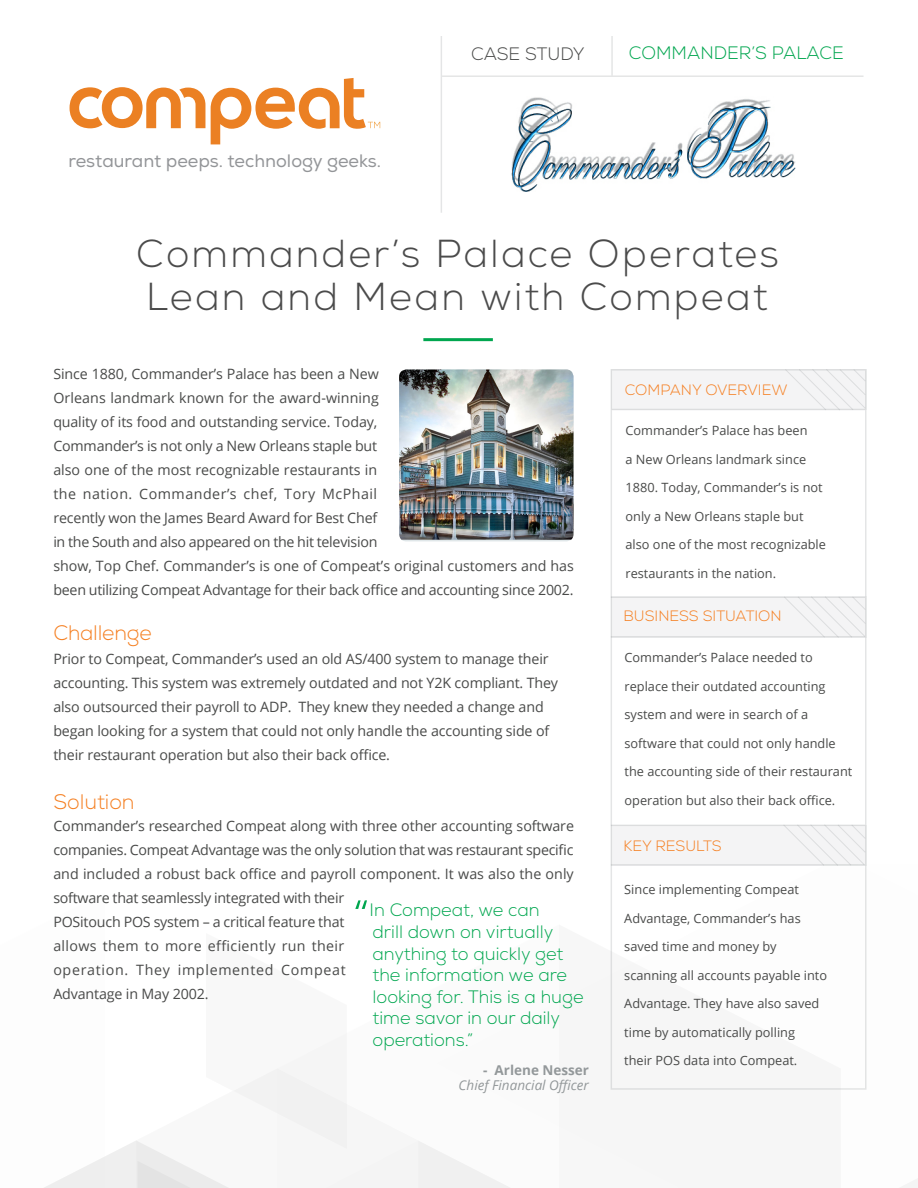
<style>
.page{position:relative;width:918px;height:1188px;background:#fff}
.page>*{position:absolute;margin:0;border:0;box-sizing:border-box;transform-origin:0 0}
.t1{font:300 51px "Nexa";color:#00a64f}
.t2{font:300 39px "Nexa";letter-spacing:.055em;color:#4b4b4b}
.Body{font:300 21px "Nexa";letter-spacing:-.01em;color:#f57f21}
.t3{font:300 18px/21.6px "Nexa";color:#00a64f}
.t4{font:18px "Nexa";color:#939598}
.Body-2{font:300 18px "Nexa";color:#00a64f}
.Body-3{font:300 18px "Nexa";color:#494a49}
.Overview_Text{font:300 15px "Nexa";color:#f57f21}
.Body-4{font:14.25px/24px "Open Sans";letter-spacing:-.01em;color:#494a49}
.Quote_Attribute{font:italic 13.5px/15px "Open Sans";color:#93989a;text-align:right}
.Overview_Text-2{font:12.75px "Open Sans";color:#494a49}
.s1{font-weight:700;font-style:normal}
</style>
<div class="page">
<hr style="left:441px;top:36px;width:1px;height:177px;background:#93989a">
<hr style="left:442px;top:75px;width:422px;height:2px;background:#93989a">
<hr style="left:611px;top:36px;width:2px;height:39px;background:#93989a">
<svg style="left:70px;top:87px;width:135px;height:41px"></svg>
<svg style="left:211px;top:78px;width:169px;height:66px"></svg>
<hr style="left:423px;top:338px;width:70px;height:3px;background:#00a64f">
<hr style="left:611px;top:369px;width:1px;height:721px;background:#93989a">
<hr style="left:865px;top:369px;width:2px;height:721px;background:#93989a">
<div style="left:611px;top:370px;width:255px;height:40px;background:#f4f4f5"></div>
<hr style="left:612px;top:369px;width:253px;height:2px;background:#93989a">
<hr style="left:612px;top:409px;width:253px;height:1px;background:#93989a">
<svg style="left:784px;top:369px;width:82px;height:42px"></svg>
<svg style="left:44px;top:824px;width:874px;height:364px"></svg>
<img style="left:512px;top:97px;width:283px;height:94px">
<img style="left:399px;top:369px;width:175px;height:171px">
<div style="left:611px;top:596px;width:256px;height:42px;background:#f4f4f5"></div>
<hr style="left:611px;top:597px;width:254px;height:1px;background:#93989a">
<hr style="left:611px;top:636px;width:254px;height:2px;background:#93989a">
<svg style="left:783px;top:596px;width:83px;height:42px"></svg>
<p class="t4" style="left:68px;top:150px;width:314px">restaurant peeps. technology geeks.</p>
<p class="Body-3" style="left:471px;top:43px;width:115px">CASE STUDY</p>
<p class="Body-2" style="left:629px;top:42px;width:216px">COMMANDER’S PALACE</p>
<p class="t2" style="left:136px;top:231px;width:644px">Commander’s Palace Operates</p>
<p class="t2" style="left:146px;top:274px;width:623px">Lean and Mean with Compeat</p>
<p class="Body-4" style="left:53px;top:362px;width:522px">Since 1880, Commander’s Palace has been a New<br>Orleans landmark known for the award-winning<br>quality of its food and outstanding service. Today,<br>Commander’s is not only a New Orleans staple but<br>also one of the most recognizable restaurants in<br>the nation. Commander’s chef, Tory McPhail<br>recently won the James Beard Award for Best Chef<br>in the South and also appeared on the hit television<br>show, Top Chef. Commander’s is one of Compeat’s original customers and has been utilizing Compeat Advantage for their back office and accounting since 2002.</p>
<p class="Body" style="left:53px;top:621px;width:100px">Challenge</p>
<p class="Body-4" style="left:53px;top:647px;width:506px">Prior to Compeat, Commander’s used an old AS/400 system to manage their accounting. This system was extremely outdated and not Y2K compliant. They also outsourced their payroll to ADP. They knew they needed a change and began looking for a system that could not only handle the accounting side of their restaurant operation but also their back office.</p>
<p class="Body" style="left:53px;top:789px;width:83px">Solution</p>
<p class="Body-4" style="left:53px;top:813px;width:522px">Commander’s researched Compeat along with three other accounting software companies. Compeat Advantage was the only solution that was restaurant specific and included a robust back office and payroll component. It was also the only software that seamlessly integrated with their<br>POSitouch POS system – a critical feature that<br>allows them to more efficiently run their<br>operation. They implemented Compeat<br>Advantage in May 2002.</p>
<p class="t1" style="left:352px;top:888px;width:19px">“</p>
<p class="t3" style="left:370px;top:900px;width:215px">In Compeat, we can<br>drill down on virtually anything to quickly get the information we are looking for. This is a huge time savor in our daily operations.”</p>
<p class="Quote_Attribute" style="left:459px;top:1062px;width:132px"><span class="s1">- Arlene Nesser<br></span>Chief Financial Officer</p>
<p class="Overview_Text" style="left:625px;top:381px;width:164px">COMPANY OVERVIEW</p>
<p class="Overview_Text-2" style="left:626px;top:422px;width:183px">Commander’s Palace has been</p>
<p class="Overview_Text-2" style="left:626px;top:450px;width:182px">a New Orleans landmark since</p>
<p class="Overview_Text-2" style="left:626px;top:479px;width:199px">1880. Today, Commander’s is not</p>
<p class="Overview_Text-2" style="left:626px;top:507px;width:180px">only a New Orleans staple but</p>
<p class="Overview_Text-2" style="left:626px;top:536px;width:202px">also one of the most recognizable</p>
<p class="Overview_Text-2" style="left:626px;top:564px;width:152px">restaurants in the nation.</p>
<p class="Overview_Text" style="left:624px;top:607px;width:160px">BUSINESS SITUATION</p>
<p class="Overview_Text-2" style="left:625px;top:649px;width:190px">Commander’s Palace needed to</p>
<p class="Overview_Text-2" style="left:625px;top:677px;width:203px">replace their outdated accounting</p>
<p class="Overview_Text-2" style="left:625px;top:706px;width:185px">system and were in search of a</p>
<p class="Overview_Text-2" style="left:625px;top:734px;width:213px">software that could not only handle</p>
<p class="Overview_Text-2" style="left:625px;top:763px;width:229px">the accounting side of their restaurant</p>
<p class="Overview_Text-2" style="left:625px;top:791px;width:212px">operation but also their back office.</p>
<p class="Overview_Text" style="left:624px;top:837px;width:100px">KEY RESULTS</p>
<p class="Overview_Text-2" style="left:624px;top:881px;width:176px">Since implementing Compeat</p>
<p class="Overview_Text-2" style="left:624px;top:909px;width:178px">Advantage, Commander’s has</p>
<p class="Overview_Text-2" style="left:624px;top:938px;width:154px">saved time and money by</p>
<p class="Overview_Text-2" style="left:624px;top:966px;width:204px">scanning all accounts payable into</p>
<p class="Overview_Text-2" style="left:624px;top:995px;width:197px">Advantage. They have also saved</p>
<p class="Overview_Text-2" style="left:624px;top:1023px;width:172px">time by automatically polling</p>
<p class="Overview_Text-2" style="left:624px;top:1052px;width:175px">their POS data into Compeat.</p>
</div>
